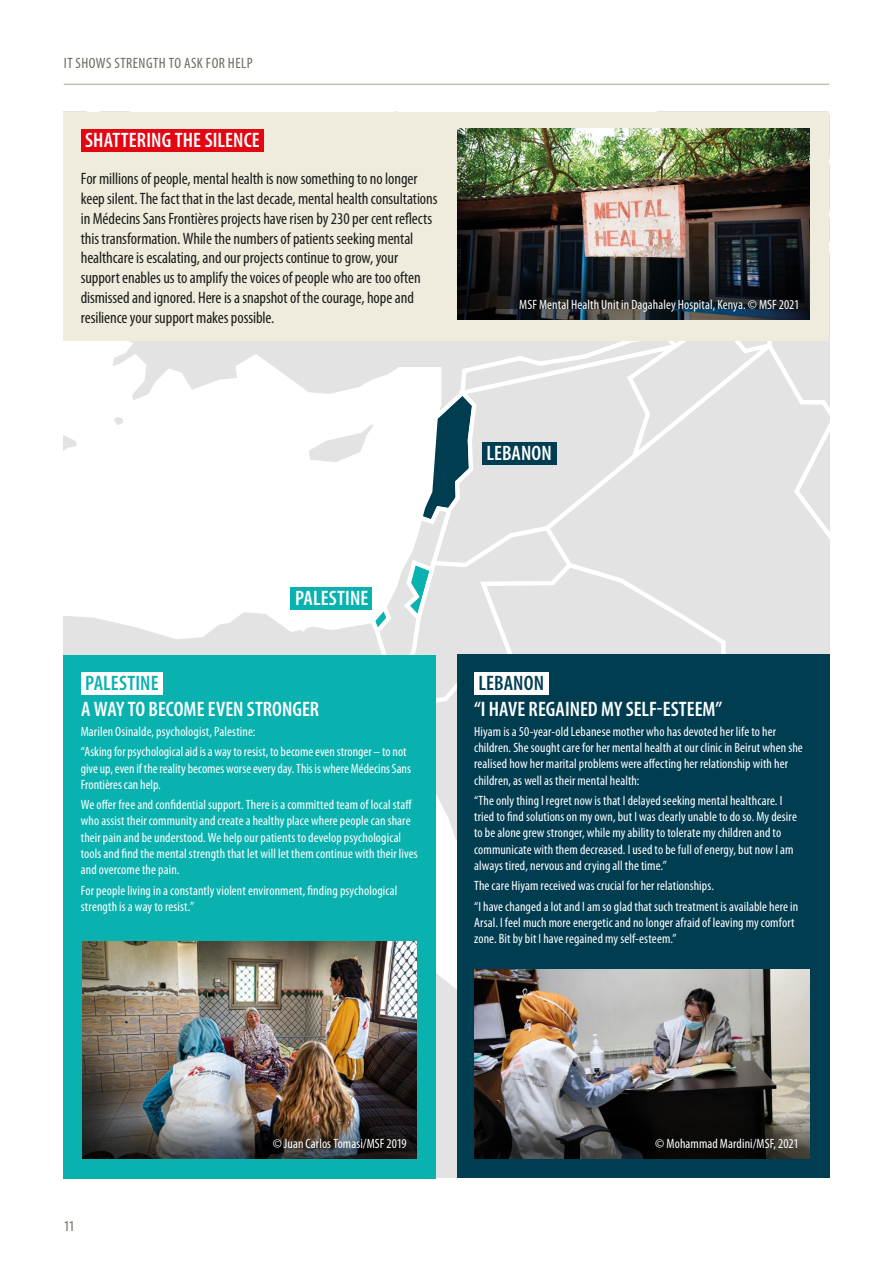
<style>
.page{position:relative;width:893px;height:1263px;background:#fff}
.page>*{position:absolute;margin:0;border:0;box-sizing:border-box;transform-origin:0 0}
.t1{font:600 condensed 21px "Myriad Pro";letter-spacing:.005em;color:#fff}
.t2{font:600 condensed 21px "Myriad Pro";letter-spacing:.005em;color:#09b2af}
.t3{font:600 condensed 21px "Myriad Pro";letter-spacing:.005em;color:#003d51}
.t4{font:condensed 16.5px/19.8px "Myriad Pro";letter-spacing:-.005em;color:#1d1d1b}
.t5{font:condensed 15px "Myriad Pro";letter-spacing:.03em;color:#6e6a5e}
.t6{font:condensed 13.5px/16.2px "Myriad Pro";letter-spacing:.005em;color:#fff}
</style>
<div class="page">
<svg style="left:64px;top:340px;width:477px;height:315px"></svg>
<svg style="left:393px;top:560px;width:148px;height:618px"></svg>
<div style="left:541px;top:340px;width:288px;height:315px;background:#e3e3e3"></div>
<div style="left:64px;top:655px;width:372px;height:523px;background:#09b2af"></div>
<div style="left:81px;top:672px;width:81px;height:22px;background:#fff"></div>
<div style="left:457px;top:655px;width:372px;height:523px;background:#003d51"></div>
<div style="left:474px;top:672px;width:75px;height:22px;background:#fff"></div>
<div style="left:64px;top:112px;width:765px;height:228px;background:#efecdd"></div>
<div style="left:81px;top:129px;width:183px;height:23px;background:#e30613"></div>
<img style="left:82px;top:941px;width:335px;height:172px">
<img style="left:475px;top:969px;width:334px;height:144px">
<div style="left:291px;top:587px;width:81px;height:22px;background:#09b2af"></div>
<div style="left:482px;top:442px;width:75px;height:23px;background:#003d51"></div>
<img style="left:457px;top:129px;width:353px;height:191px">
<svg style="left:457px;top:262px;width:352px;height:46px;background:#171b1f"></svg>
<img style="left:82px;top:1113px;width:335px;height:46px">
<svg style="left:475px;top:1113px;width:334px;height:46px;background:#2e2d2c"></svg>
<hr style="left:64px;top:84px;width:765px;height:1px;background:#c4c0b5">
<p class="t5" style="left:64px;top:55px;width:190px">IT SHOWS STRENGTH TO ASK FOR HELP</p>
<h1 class="t1" style="left:85px;top:129px;width:176px">SHATTERING THE SILENCE</h1>
<p class="t4" style="left:81px;top:169px;width:358px">For millions of people, mental health is now something to no longer keep silent. The fact that in the last decade, mental health consultations in Médecins Sans Frontières projects haverisen by 230 per cent reflects this transformation. While the numbers of patients seeking mental healthcare is escalating, and our projects continue to grow, your support enables us to amplify the voices of people who are too often dismissed and ignored. Here is a snapshot of the courage, hope and resilience your support makes possible.</p>
<p class="t6" style="left:519px;top:297px;width:281px">MSF Mental Health Unit in Dagahaley Hospital, Kenya. © MSF 2021</p>
<h1 class="t1" style="left:486px;top:442px;width:67px">LEBANON</h1>
<h1 class="t1" style="left:295px;top:586px;width:75px">PALESTINE</h1>
<h1 class="t2" style="left:85px;top:671px;width:75px">PALESTINE</h1>
<h1 class="t1" style="left:81px;top:697px;width:240px">A WAY TO BECOME EVEN STRONGER</h1>
<p class="t6" style="left:81px;top:721px;width:327px;line-height:20.4px">Marilen Osinalde, psychologist, Palestine:<br>“Asking for psychological aid is a way to resist, to become even stronger – to not</p>
<p class="t6" style="left:81px;top:760px;width:332px">give up, even if the reality becomes worse every day. This is where Médecins Sans<br>Frontières can help.</p>
<p class="t6" style="left:81px;top:797px;width:338px">We offer free and confidential support. There is a committed team of local staff who assist their community and create a healthy place where people can share their pain and be understood. We help our patients to develop psychological tools and find the mental strength that let will let them continue with their lives and overcome the pain.</p>
<p class="t6" style="left:81px;top:882px;width:318px">For people living in a constantly violent environment, finding psychological strength is a way to resist.”</p>
<h1 class="t3" style="left:479px;top:671px;width:67px">LEBANON</h1>
<h1 class="t1" style="left:474px;top:697px;width:250px">“I HAVE REGAINED MY SELF-ESTEEM”</h1>
<p class="t6" style="left:474px;top:724px;width:330px">Hiyam is a 50-year-old Lebanese mother who has devoted her life to her children. She sought care for her mental health at our clinic in Beirut when she realised how her marital problems were affecting her relationship with her children, as well as their mental health:</p>
<p class="t6" style="left:474px;top:793px;width:324px">“The only thing I regret now is that I delayed seeking mental healthcare. I tried to find solutions on my own, but I was clearly unable to do so. My desire to be alone grew stronger, while my ability to tolerate my children and to communicate with them decreased. I used to be full of energy, but now I am always tired, nervous and crying all the time.”</p>
<p class="t6" style="left:474px;top:876px;width:326px;line-height:20.4px">The care Hiyam received was crucial for her relationships.<br>“I have changed a lot and I am so glad that such treatment is available here in</p>
<p class="t6" style="left:474px;top:915px;width:322px">Arsal. I feel much more energetic and no longer afraid of leaving my comfort zone. Bit by bit I have regained my self-esteem.”</p>
<p class="t5" style="left:64px;top:1218px;width:12px">11</p>
<p class="t6" style="left:273px;top:1136px;width:136px">© Juan Carlos Tomasi/MSF 2019</p>
<p class="t6" style="left:655px;top:1136px;width:145px">© Mohammad Mardini/MSF, 2021</p>
</div>
